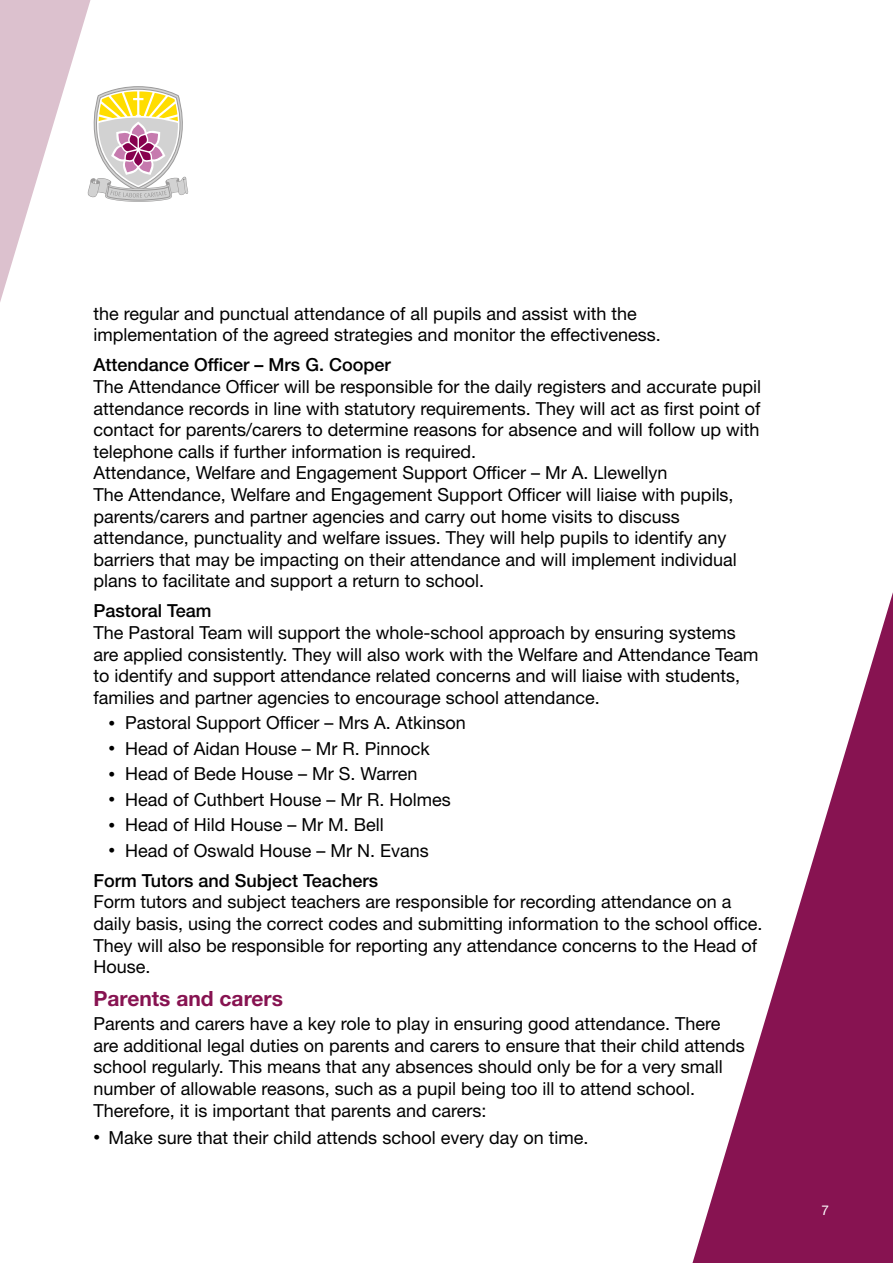
<style>
.page{position:relative;width:893px;height:1263px;background:#fff}
.page>*{position:absolute;margin:0;border:0;box-sizing:border-box;transform-origin:0 0}
.t1{font:700 21px "Helvetica Neue LT Std";color:#871351}
.t2{font:18px/21.6px "Helvetica Neue LT Std";color:#000}
.t3{font:500 18px/30px "Helvetica Neue LT Std";color:#000}
.t4{font:13.5px "Helvetica Neue LT Std";color:#fff}
.s1{font-size:13.5px}
.s2{font-weight:400;font-size:13.5px}
.s3{font-weight:400}
</style>
<div class="page">
<svg style="left:692px;top:592px;width:201px;height:671px"></svg>
<svg style="left:0;top:0;width:189px;height:302px"></svg>
<p class="t2" style="left:94px;top:302px;width:566px">the regular and punctual attendance of all pupils and assist with the implementation of the agreed strategies and monitor the effectiveness.</p>
<p class="t3" style="left:94px;top:350px;width:299px">Attendance Officer – Mrs G. Cooper</p>
<p class="t2" style="left:94px;top:375px;width:669px">The Attendance Officer will be responsible for the daily registers and accurate pupil attendance records in line with statutory requirements. They will act as first point of contact for parents/carers to determine reasons for absence and will follow up with telephone calls if further information is required.<br>Attendance, Welfare and Engagement Support Officer – Mr A. Llewellyn<br>The Attendance, Welfare and Engagement Support Officer will liaise with pupils, parents/carers and partner agencies and carry out home visits to discuss attendance, punctuality and welfare issues. They will help pupils to identify any barriers that may be impacting on their attendance and will implement individual plans to facilitate and support a return to school.</p>
<p class="t3" style="left:94px;top:596px;width:120px">Pastoral Team</p>
<p class="t2" style="left:94px;top:621px;width:667px">The Pastoral Team will support the whole-school approach by ensuring systems are applied consistently. They will also work with the Welfare and Attendance Team to identify and support attendance related concerns and will liaise with students, families and partner agencies to encourage school attendance.</p>
<p class="t2" style="left:109px;top:712px;width:359px"><span class="s1">•</span> Pastoral Support Officer – Mrs A. Atkinson</p>
<p class="t2" style="left:109px;top:737px;width:323px"><span class="s1">•</span> Head of Aidan House – Mr R. Pinnock</p>
<p class="t2" style="left:109px;top:763px;width:310px"><span class="s1">•</span> Head of Bede House – Mr S. Warren</p>
<p class="t2" style="left:109px;top:788px;width:344px"><span class="s1">•</span> Head of Cuthbert House – Mr R. Holmes</p>
<p class="t2" style="left:109px;top:814px;width:277px"><span class="s1">•</span> Head of Hild House – Mr M. Bell</p>
<p class="t3" style="left:94px;top:835px;width:337px;text-indent:15px"><span class="s2">•</span> <span class="s3">Head of Oswald House – Mr N. Evans<br></span>Form Tutors and Subject Teachers</p>
<p class="t2" style="left:94px;top:891px;width:667px">Form tutors and subject teachers are responsible for recording attendance on a daily basis, using the correct codes and submitting information to the school office.<br>They will also be responsible for reporting any attendance concerns to the Head of House.</p>
<p class="t1" style="left:94px;top:986px;width:191px">Parents and carers</p>
<p class="t2" style="left:94px;top:1013px;width:653px">Parents and carers have a key role to play in ensuring good attendance. There are additional legal duties on parents and carers to ensure that their child attends school regularly. This means that any absences should only be for a very small number of allowable reasons, such as a pupil being too ill to attend school.<br>Therefore, it is important that parents and carers:</p>
<p class="t2" style="left:94px;top:1126px;width:493px"><span class="s1">•</span> Make sure that their child attends school every day on time.</p>
<p class="t4" style="left:821px;top:1202px;width:9px">7</p>
</div>
